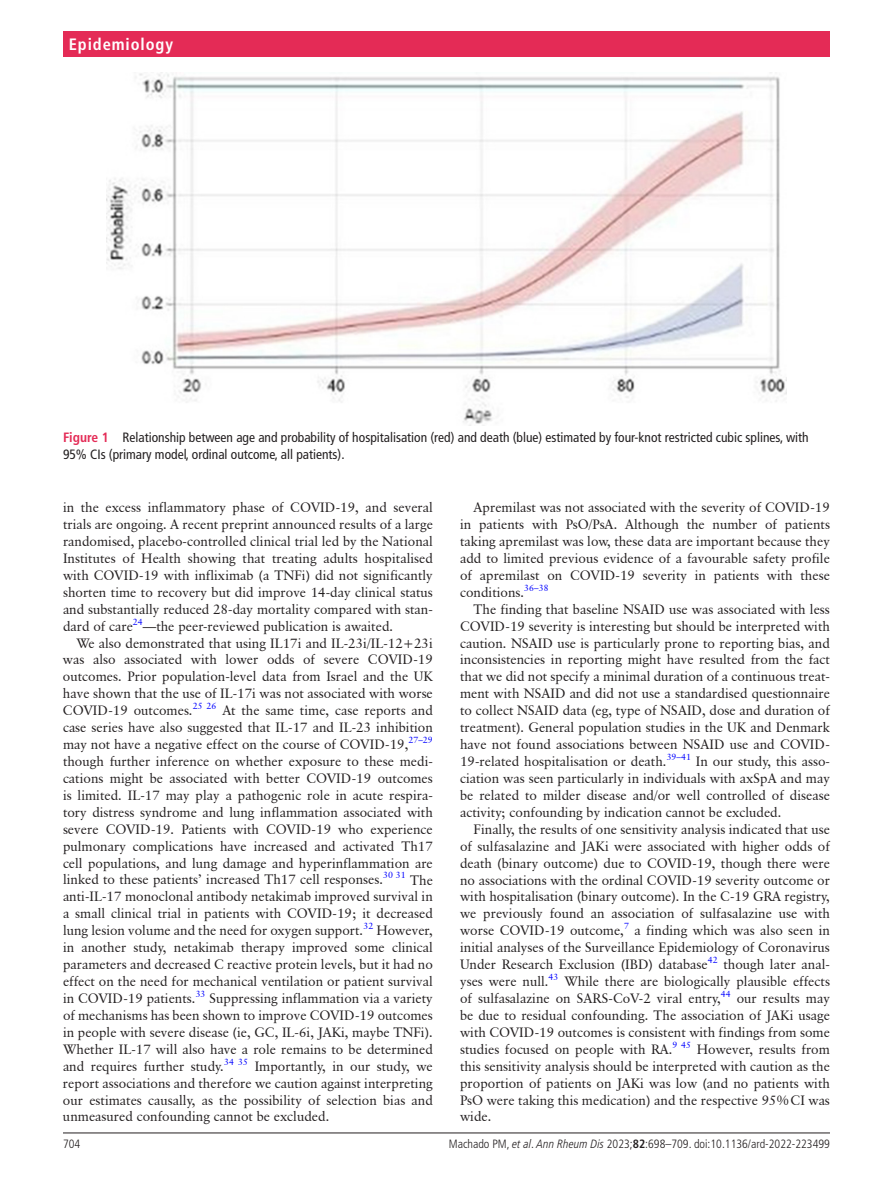
<style>
.page{position:relative;width:893px;height:1191px;background:#fff}
.page>*{position:absolute;margin:0;border:0;box-sizing:border-box;transform-origin:0 0}
.t1{font:700 condensed 16.5px "Frutiger LT Pro";letter-spacing:.055em;color:#fff}
.t2{font:13.5px/17px "Classical Garamond BT";color:#231f20;text-align:justify}
.t3{font:condensed 13.5px/16.5px "Frutiger LT Pro";color:#231f20}
.t4{font:300 condensed 12px "Frutiger LT Pro";color:#231f20}
.s1{font-weight:700;color:#e42b56}
.s2{font-style:italic}
.s3{font-weight:700}
</style>
<div class="page">
<hr style="left:63px;top:1132px;width:767px;height:1px;background:#231f20">
<div style="left:63px;top:31px;width:767px;height:25px;background:#e42b56"></div>
<img style="left:106px;top:72px;width:681px;height:354px">
<p class="t1" style="left:69px;top:34px;width:106px">Epidemiology</p>
<p class="t3" style="left:63px;top:429px;width:747px"><span class="s1">Figure 1</span> Relationship between age and probability of hospitalisation (red) and death (blue) estimated by four-knot restricted cubic splines, with<br>95% CIs (primary model, ordinal outcome, all patients).</p>
<p class="t2" style="left:63px;top:499px;width:371px">in the excess inflammatory phase of COVID-19, and several trials are ongoing. A recent preprint announced results of a large randomised, placebo-controlled clinical trial led by the National Institutes of Health showing that treating adults hospitalised with COVID-19 with infliximab (a TNFi) did not significantly shorten time to recovery but did improve 14-day clinical status and substantially reduced 28-day mortality compared with stan&shy;dard of care<sup>24</sup>—the peer-reviewed publication is awaited.</p>
<p class="t2" style="left:63px;top:634px;width:371px;text-indent:13px">We also demonstrated that using IL17i and IL-23i/IL-12+23i was also associated with lower odds of severe COVID-19 outcomes. Prior population-level data from Israel and the UK have shown that the use of IL-17i was not associated with worse COVID-19 outcomes.<sup>25</sup> <sup>26</sup> At the same time, case reports and case series have also suggested that IL-17 and IL-23 inhibition may not have a negative effect on the course of COVID-19,<sup>27–29 </sup>though further inference on whether exposure to these medi&shy;cations might be associated with better COVID-19 outcomes is limited. IL-17 may play a pathogenic role in acute respira&shy;tory distress syndrome and lung inflammation associated with severe COVID-19. Patients with COVID-19 who experience pulmonary complications have increased and activated Th17 cell populations, and lung damage and hyperinflammation are linked to these patients’ increased Th17 cell responses.<sup>30</sup> <sup>31</sup> The anti-IL-17 monoclonal antibody netakimab improved survival in a small clinical trial in patients with COVID-19; it decreased lung lesion volume and the need for oxygen support.<sup>32</sup> However, in another study, netakimab therapy improved some clinical parameters and decreased C reactive protein levels, but it had no effect on the need for mechanical ventilation or patient survival in COVID-19 patients.<sup>33</sup> Suppressing inflammation via a variety of mechanisms has been shown to improve COVID-19 outcomes in people with severe disease (ie, GC, IL-6i, JAKi, maybe TNFi).<br>Whether IL-17 will also have a role remains to be determined and requires further study.<sup>34</sup> <sup>35</sup></p>
<p class="t2" style="left:63px;top:1057px;width:371px;text-indent:192px">Importantly, in our study, we report associations and therefore we caution against interpreting our estimates causally, as the possibility of selection bias and unmeasured confounding cannot be excluded.</p>
<p class="t2" style="left:460px;top:499px;width:371px;text-indent:14px">Apremilast was not associated with the severity of COVID-19 in patients with PsO/PsA. Although the number of patients taking apremilast was low, these data are important because they add to limited previous evidence of a favourable safety profile of apremilast on COVID-19 severity in patients with these conditions.<sup>36–38</sup></p>
<p class="t2" style="left:460px;top:600px;width:371px;text-indent:14px">The finding that baseline NSAID use was associated with less COVID-19 severity is interesting but should be interpreted with caution. NSAID use is particularly prone to reporting bias, and inconsistencies in reporting might have resulted from the fact that we did not specify a minimal duration of a continuous treat&shy;ment with NSAID and did not use a standardised questionnaire to collect NSAID data (eg, type of NSAID, dose and duration of treatment). General population studies in the UK and Denmark have not found associations between NSAID use and COVID-19-related hospitalisation or death.<sup>39–41</sup> In our study, this asso&shy;ciation was seen particularly in individuals with axSpA and may be related to milder disease and/or well controlled of disease activity; confounding by indication cannot be excluded.</p>
<p class="t2" style="left:460px;top:820px;width:371px;text-indent:14px">Finally, the results of one sensitivity analysis indicated that use of sulfasalazine and JAKi were associated with higher odds of death (binary outcome) due to COVID-19, though there were no associations with the ordinal COVID-19 severity outcome or with hospitalisation (binary outcome). In the C-19 GRA registry, we previously found an association of sulfasalazine use with worse COVID-19 outcome,<sup>7</sup> a finding which was also seen in initial analyses of the Surveillance Epidemiology of Coronavirus Under Research Exclusion (IBD) database<sup>42</sup> though later anal&shy;yses were null.<sup>43</sup> While there are biologically plausible effects of sulfasalazine on SARS-CoV-2 viral entry,<sup>44</sup> our results may be due to residual confounding. The association of JAKi usage with COVID-19 outcomes is consistent with findings from some studies focused on people with RA.<sup>9</sup> <sup>45</sup> However, results from this sensitivity analysis should be interpreted with caution as the proportion of patients on JAKi was low (and no patients with PsO were taking this medication) and the respective 95%CI was wide.</p>
<p class="t4" style="left:63px;top:1136px;width:19px">704</p>
<p class="t4" style="left:449px;top:1136px;width:383px">Machado PM, <span class="s2">et al</span>. <span class="s2">Ann Rheum Dis</span> 2023;<span class="s3">82</span>:698–709. doi:10.1136/ard-2022-223499</p>
</div>
